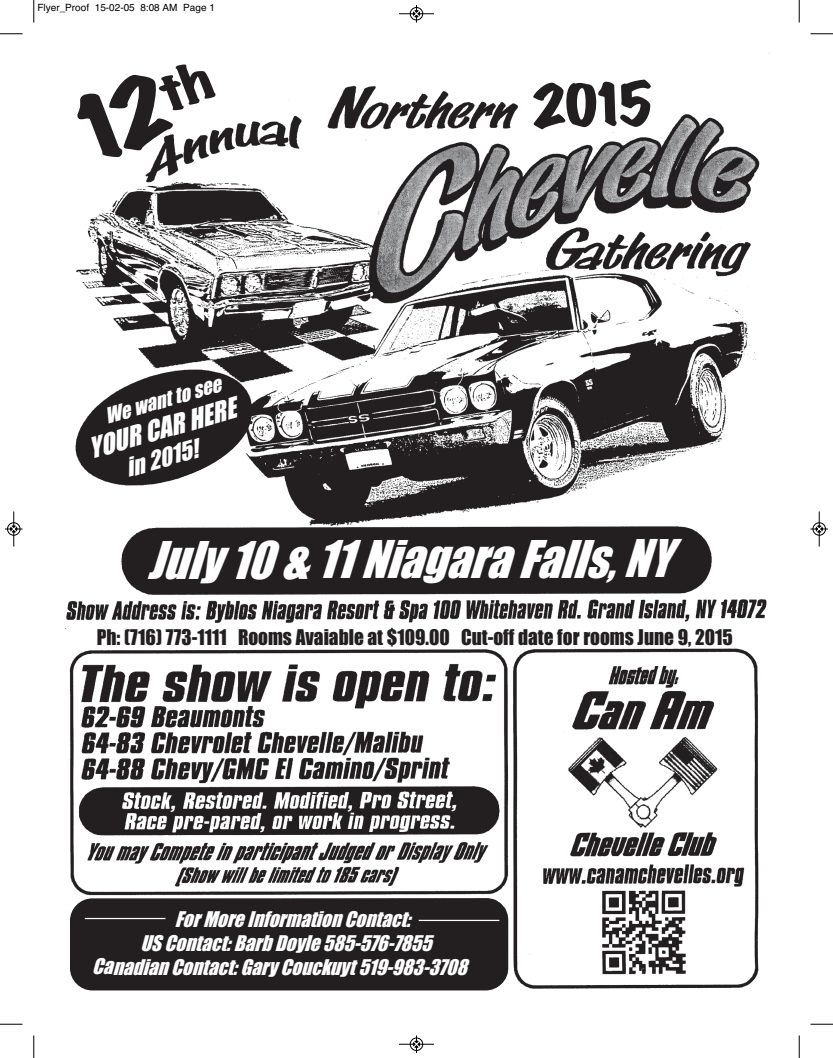
<style>
.page{position:relative;width:833px;height:1058px;background:#fff}
.page>*{position:absolute;margin:0;border:0;box-sizing:border-box;transform-origin:0 0}
.t1{font:80.62px "Marker Felt Wide";color:#231f20;scale:1.25 1}
.t2{font:51.25px "Marker Felt Wide";color:#231f20;scale:1.16 1}
.t3{font:italic 48px "Impact";color:#fff;scale:.96 1}
.t4{font:italic 26.25px "Impact";color:#fff;scale:.96 1}
.t5{font:italic 23.75px "Impact";color:#fff;scale:.96 1}
.t6{font:italic 20px "Impact";color:#fff;scale:.96 1}
.t7{font:20px "Impact";color:#231f20;scale:.96 1}
.t8{font:10px "Helvetica";color:#000}
</style>
<div class="page">
<img style="left:65px;top:53px;width:705px;height:938px">
<svg style="left:79px;top:62px;width:162px;height:142px"></svg>
<div style="left:553px;top:73px;width:126px;height:44px;background:#fff"></div>
<svg style="left:72px;top:370px;width:186px;height:121px"></svg>
<div style="left:136px;top:537px;width:552px;height:48px;background:#231f20"></div>
<div style="left:191px;top:624px;width:251px;height:24px;background:#fff"></div>
<div style="left:70px;top:898px;width:438px;height:92px;background:#231f20;border-radius:22px"></div>
<hr style="left:85px;top:917px;width:80px;height:2px;background:#fff">
<hr style="left:418px;top:919px;width:81px;height:2px;background:#fff">
<svg style="left:33px;top:0;width:2px;height:22px"></svg>
<svg style="left:0;top:33px;width:22px;height:2px"></svg>
<svg style="left:798px;top:0;width:2px;height:22px"></svg>
<svg style="left:810px;top:33px;width:22px;height:2px"></svg>
<svg style="left:33px;top:1035px;width:2px;height:23px"></svg>
<svg style="left:0;top:1023px;width:22px;height:2px"></svg>
<svg style="left:798px;top:1035px;width:2px;height:23px"></svg>
<svg style="left:810px;top:1023px;width:22px;height:2px"></svg>
<hr style="left:399px;top:14px;width:35px;height:1px;background:#000">
<div style="left:410px;top:7px;width:13px;height:13px;border:1px solid #000;border-radius:50%"></div>
<svg style="left:413px;top:5px;width:6px;height:17px"></svg>
<hr style="left:399px;top:1044px;width:35px;height:1px;background:#000">
<div style="left:410px;top:1037px;width:13px;height:13px;border:1px solid #000;border-radius:50%"></div>
<svg style="left:413px;top:1035px;width:6px;height:17px"></svg>
<hr style="left:14px;top:511px;width:1px;height:35px;background:#000">
<div style="left:7px;top:522px;width:13px;height:13px;border:1px solid #000;border-radius:50%"></div>
<svg style="left:5px;top:526px;width:17px;height:6px"></svg>
<hr style="left:819px;top:511px;width:1px;height:35px;background:#000">
<div style="left:812px;top:522px;width:13px;height:13px;border:1px solid #000;border-radius:50%"></div>
<svg style="left:810px;top:526px;width:18px;height:6px"></svg>
<p class="t8" style="left:38px;top:2px;width:179px">Flyer_Proof 15-02-05 8:08 AM Page 1</p>
<h1 class="t1" style="left:67px;top:93px;width:113px;rotate:-21deg">12<sup>th</sup></h1>
<p class="t6" style="left:102px;top:406px;width:126px;rotate:-16deg">We want to see</p>
<h3 class="t4" style="left:84px;top:436px;width:160px;rotate:-16deg">YOUR CAR HERE</h3>
<p class="t5" style="left:122px;top:456px;width:78px;rotate:-16deg">in 2015!</p>
<h2 class="t2" style="left:532px;top:79px;width:104px;rotate:-2deg">2015</h2>
<h3 class="t3" style="left:148px;top:533px;width:569px">July 10 &amp; 11 Niagara Falls, NY</h3>
<p class="t7" style="left:97px;top:626px;width:664px">Ph: (716) 773-1111 Rooms Avaiable at $109.00 Cut-off date for rooms June 9, 2015</p>
<p class="t6" style="left:175px;top:908px;width:255px">For More Information Contact:</p>
<p class="t6" style="left:140px;top:932px;width:313px">US Contact: Barb Doyle 585-576-7855</p>
<p class="t6" style="left:92px;top:956px;width:400px">Canadian Contact: Gary Couckuyt 519-983-3708</p>
</div>
